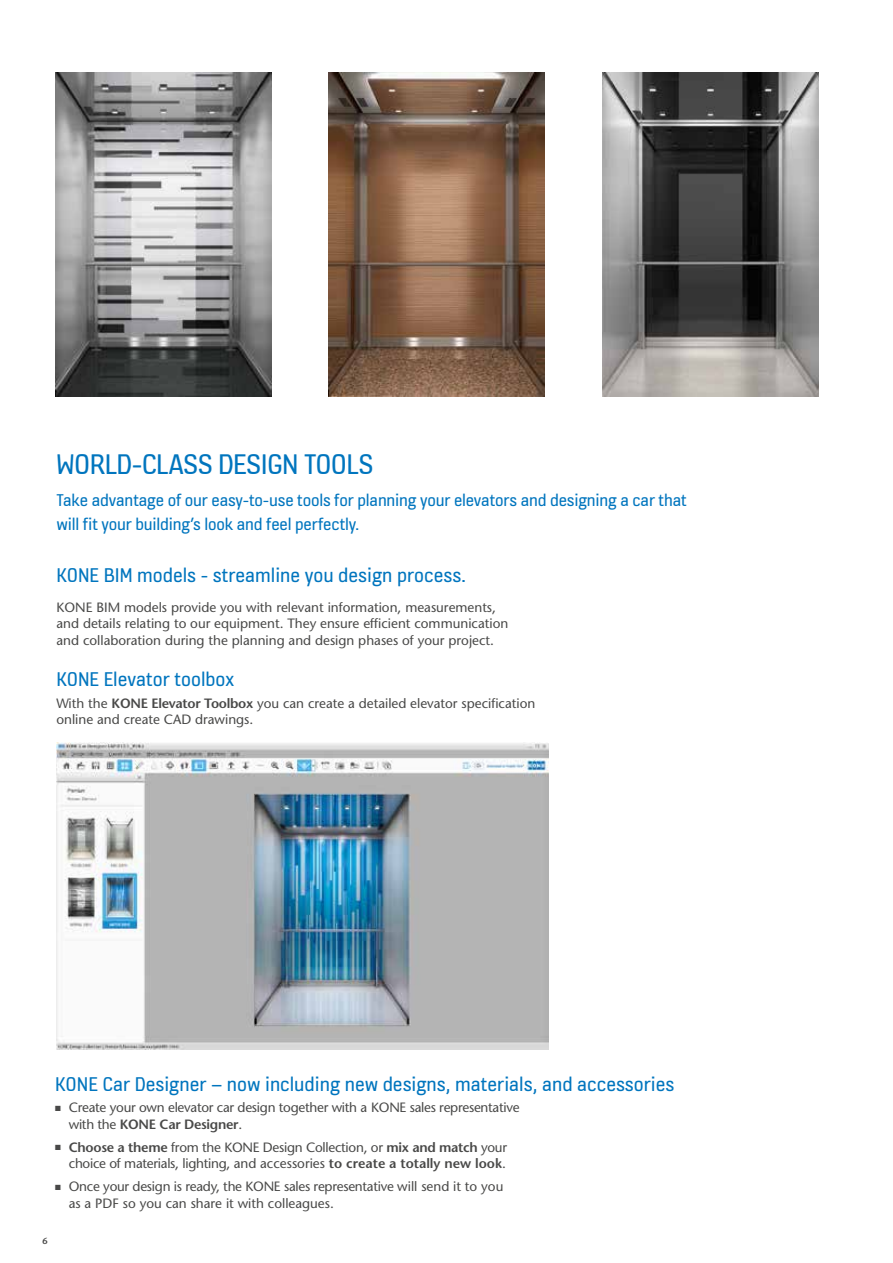
<style>
.page{position:relative;width:893px;height:1263px;background:#fff}
.page>*{position:absolute;margin:0;border:0;box-sizing:border-box;transform-origin:0 0}
.t1{font:30px "KONE Information v 13";letter-spacing:-.02em;color:#0075be}
.t2{font:21px "KONE Information v 13";color:#0075be}
.t3{font:18px/24px "KONE Information v 13";letter-spacing:-.01em;color:#0075be}
.t4{font:13.5px/16.5px "Stone Sans";letter-spacing:-.02em;color:#494948}
.t5{font:13.5px/16.5px "Stone Sans";color:#494948}
.t6{font:600 9px "Stone Sans";color:#494948}
.s1{font-weight:600}
</style>
<div class="page">
<img style="left:329px;top:72px;width:216px;height:324px">
<img style="left:55px;top:72px;width:216px;height:324px">
<img style="left:603px;top:72px;width:215px;height:324px">
<img style="left:56px;top:742px;width:492px;height:308px">
<h1 class="t1" style="left:56px;top:444px;width:319px">WORLD-CLASS DESIGN TOOLS</h1>
<h3 class="t3" style="left:56px;top:487px;width:632px">Take advantage of our easy-to-use tools for planning your elevators and designing a car that will fit your building’s look and feel perfectly.</h3>
<h2 class="t2" style="left:56px;top:561px;width:411px">KONE BIM models - streamline you design process.</h2>
<p class="t5" style="left:56px;top:599px;width:453px">KONE BIM models provide you with relevant information, measurements, and details relating to our equipment. They ensure efficient communication and collaboration during the planning and design phases of your project.</p>
<h2 class="t2" style="left:56px;top:665px;width:179px">KONE Elevator toolbox</h2>
<p class="t5" style="left:56px;top:695px;width:480px">With the <span class="s1">KONE Elevator Toolbox</span> you can create a detailed elevator specification online and create CAD drawings.</p>
<h2 class="t2" style="left:55px;top:1070px;width:621px">KONE Car Designer – now including new designs, materials, and accessories</h2>
<p class="t4" style="left:69px;top:1099px;width:452px;text-indent:-14px">■ Create your own elevator car design together with a KONE sales representative with the <span class="s1">KONE Car Designer</span>.</p>
<p class="t4" style="left:55px;top:1139px;width:453px;text-align:right">■ <span class="s1">Choose a theme</span> from the KONE Design Collection, or <span class="s1">mix and match</span> your choice of materials, lighting, and accessories <span class="s1">to create a totally new look</span>.</p>
<p class="t4" style="left:69px;top:1178px;width:436px;text-indent:-14px">■ Once your design is ready, the KONE sales representative will send it to you as a PDF so you can share it with colleagues.</p>
<p class="t6" style="left:43px;top:1235px;width:7px">6</p>
</div>
